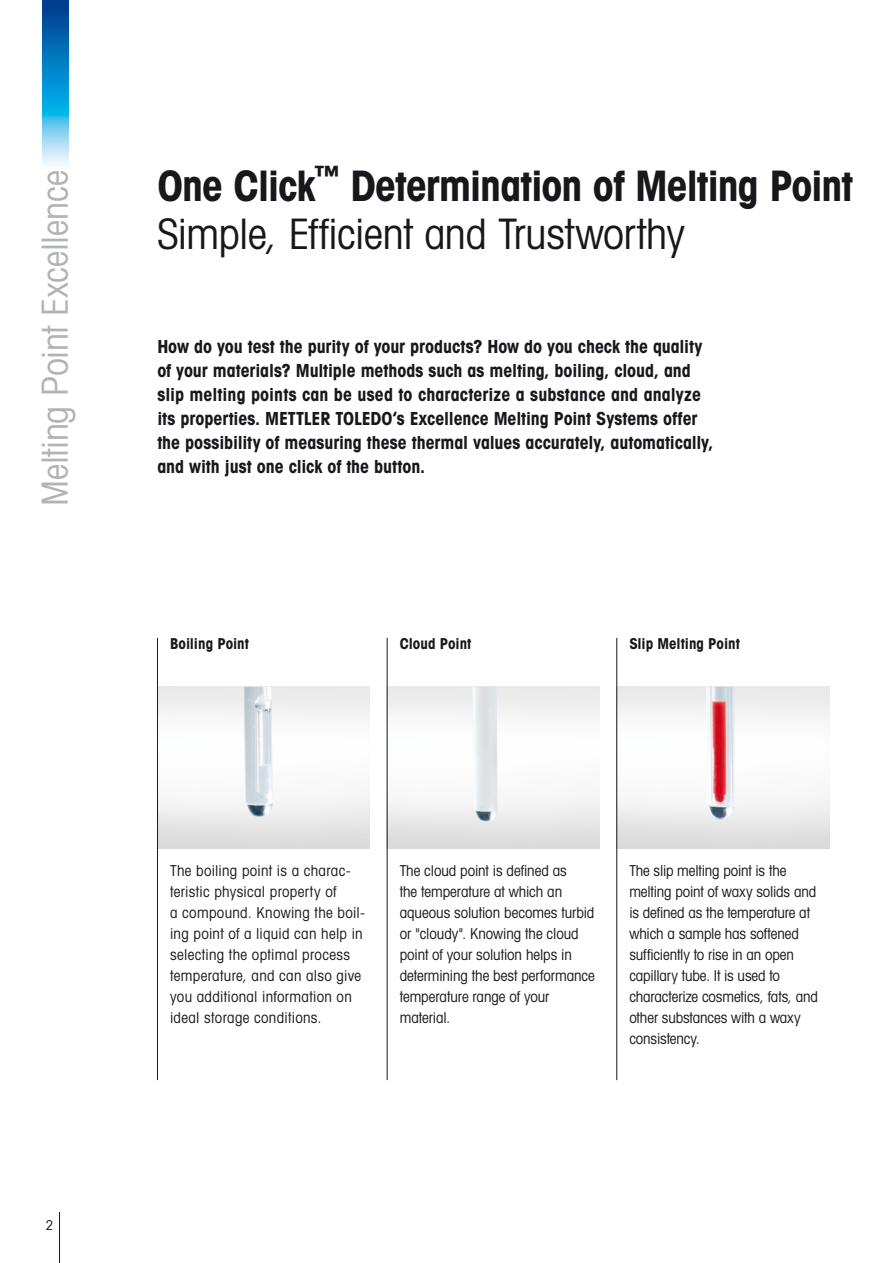
<style>
.page{position:relative;width:893px;height:1263px;background:#fff}
.page>*{position:absolute;margin:0;border:0;box-sizing:border-box;transform-origin:0 0}
.e_Titel1_28_32_Book{font:42px "Avant Gardefor MT Bd";letter-spacing:-.025em;color:#1a171c}
.e_Titel1_28_32_Book-2{font:42px "Avant Gardefor MT Bk";letter-spacing:-.01em;color:#1a171c}
.e_Banner_text_vertic{font:36px "Avant Gardefor MT Bk";letter-spacing:-.01em;color:#b1b3b4}
.e_Lead_text_12_16_Bo{font:18px/24px "Avant Gardefor MT Bd";letter-spacing:-.005em;color:#1a171c}
._12_Running_Text_10{font:15px/21px "Avant Gardefor MT Bk";color:#1a171c}
._12_Running_Text_10-2{font:15px/21px "Avant Gardefor MT Bk";letter-spacing:.02em;color:#1a171c}
._11_Running_Subhead{font:15px "Avant Gardefor MT Bd";color:#1a171c}
.t1{font:13.5px "Avant Gardefor MT Bk";color:#1a171c}
</style>
<div class="page">
<hr style="left:59px;top:1212px;width:1px;height:51px;background:#1a171c">
<img style="left:43px;top:0;width:25px;height:166px">
<img style="left:243px;top:687px;width:30px;height:130px">
<img style="left:472px;top:687px;width:26px;height:136px">
<img style="left:617px;top:687px;width:212px;height:161px">
<img style="left:706px;top:687px;width:28px;height:133px">
<hr style="left:157px;top:638px;width:1px;height:442px;background:#1a171c">
<hr style="left:387px;top:638px;width:1px;height:442px;background:#1a171c">
<hr style="left:616px;top:638px;width:1px;height:442px;background:#1a171c">
<p class="e_Banner_text_vertic" style="left:33px;top:506px;width:337px;rotate:-90deg">Melting Point Excellence</p>
<p class="e_Titel1_28_32_Book" style="left:157px;top:158px;width:697px">One Click<sup>™</sup> Determination of Melting Point</p>
<p class="e_Titel1_28_32_Book-2" style="left:157px;top:207px;width:529px">Simple, Efficient and Trustworthy</p>
<p class="e_Lead_text_12_16_Bo" style="left:157px;top:334px;width:558px">How do you test the purity of your products? How do you check the quality of your materials? Multiple methods such as melting, boiling, cloud, and slip melting points can be used to characterize a substance and analyze its properties. METTLER TOLEDO‘s Excellence Melting Point Systems offer the possibility of measuring these thermal values accurately, automatically, and with just one click of the button.</p>
<p class="_11_Running_Subhead" style="left:170px;top:634px;width:80px">Boiling Point</p>
<p class="_11_Running_Subhead" style="left:400px;top:634px;width:73px">Cloud Point</p>
<p class="_11_Running_Subhead" style="left:629px;top:634px;width:112px">Slip Melting Point</p>
<p class="t1" style="left:46px;top:1217px;width:9px">2</p>
<p class="_12_Running_Text_10-2" style="left:170px;top:860px;width:196px">The boiling point is a charac&shy;teristic physical property of<br>a compound. Knowing the boil&shy;ing point of a liquid can help in selecting the optimal process temperature, and can also give you additional information on ideal storage conditions.</p>
<p class="_12_Running_Text_10" style="left:400px;top:860px;width:197px">The cloud point is defined as<br>the temperature at which an aqueous solution becomes turbid or "cloudy". Knowing the cloud point of your solution helps in determining the best performance temperature range of your material.</p>
<p class="_12_Running_Text_10" style="left:629px;top:860px;width:190px">The slip melting point is the melting point of waxy solids and is defined as the temperature at which a sample has softened sufficiently to rise in an open capillary tube. It is used to characterize cosmetics, fats, and other substances with a waxy consistency.</p>
</div>
